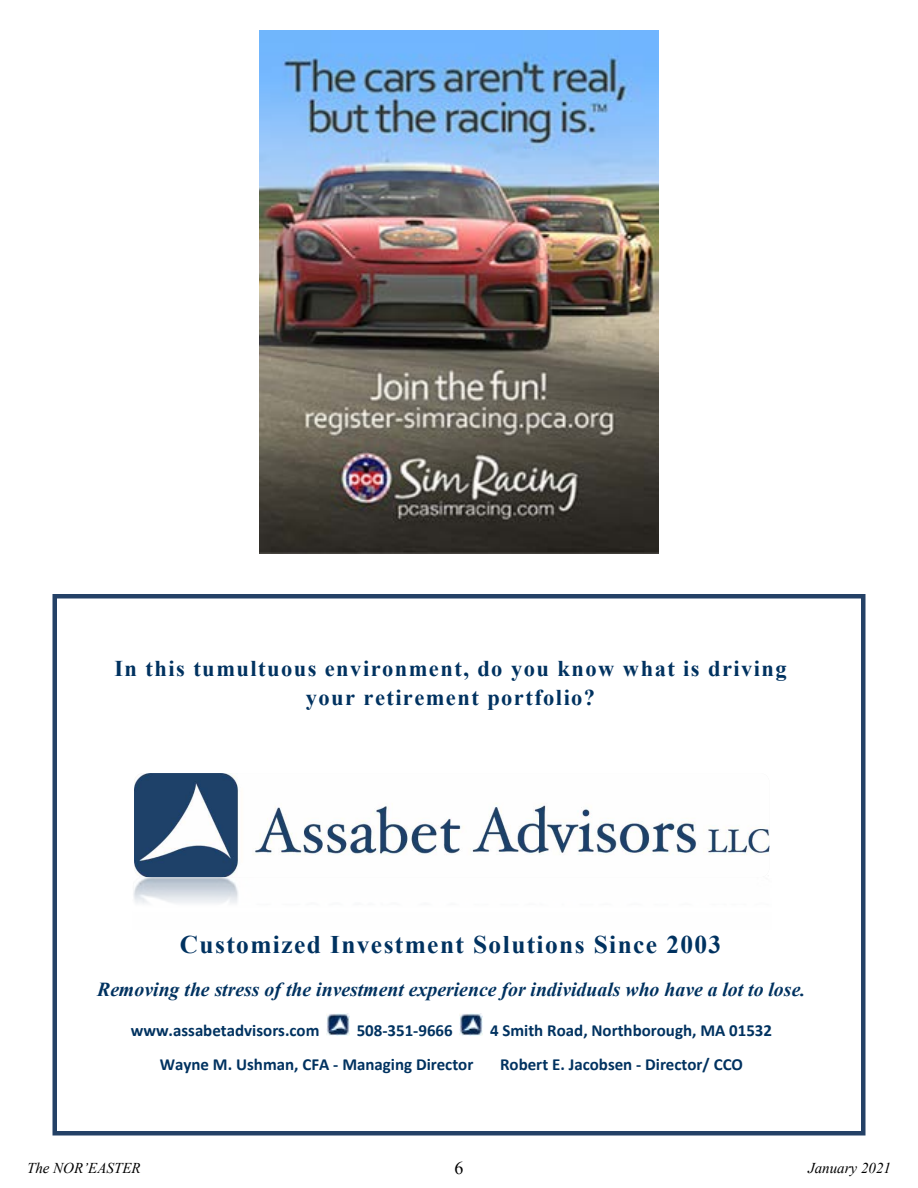
<style>
.page{position:relative;width:918px;height:1188px;background:#fff}
.page>*{position:absolute;margin:0;border:0;box-sizing:border-box;transform-origin:0 0}
.t1{font:700 25.35px "Times New Roman";letter-spacing:.055em;color:#003260}
.t2{font:700 22.5px/28px "Times New Roman";letter-spacing:.065em;color:#003260;text-align:center}
.t3{font:italic 700 19.8px "Times New Roman";color:#003260}
.t4{font:18px "Times New Roman";color:#000}
.t5{font:700 16.95px "Calibri";color:#003260}
.t6{font:italic 15px "Times New Roman";color:#000}
</style>
<div class="page">
<img style="left:133px;top:877px;width:105px;height:27px">
<svg style="left:134px;top:773px;width:635px;height:104px"></svg>
<img style="left:326px;top:1013px;width:23px;height:23px">
<img style="left:460px;top:1013px;width:23px;height:23px">
<div style="left:52px;top:594px;width:814px;height:542px;border:4px solid #244166"></div>
<img style="left:260px;top:30px;width:398px;height:524px">
<h2 class="t2" style="left:115px;top:654px;width:674px">In this tumultuous environment, do you know what is driving your retirement portfolio?</h2>
<h1 class="t1" style="left:180px;top:926px;width:543px">Customized Investment Solutions Since 2003</h1>
<p class="t3" style="left:97px;top:975px;width:710px">Removing the stress of the investment experience for individuals who have a lot to lose.</p>
<p class="t5" style="left:131px;top:1020px;width:190px">www.assabetadvisors.com</p>
<p class="t5" style="left:357px;top:1020px;width:98px">508-351-9666</p>
<p class="t5" style="left:490px;top:1020px;width:283px">4 Smith Road, Northborough, MA 01532</p>
<p class="t5" style="left:160px;top:1054px;width:315px">Wayne M. Ushman, CFA - Managing Director</p>
<p class="t5" style="left:500px;top:1054px;width:244px">Robert E. Jacobsen - Director/ CCO</p>
<p class="t6" style="left:27px;top:1158px;width:115px">The NOR’EASTER</p>
<p class="t4" style="left:454px;top:1155px;width:10px">6</p>
<p class="t6" style="left:808px;top:1158px;width:84px">January 2021</p>
</div>
